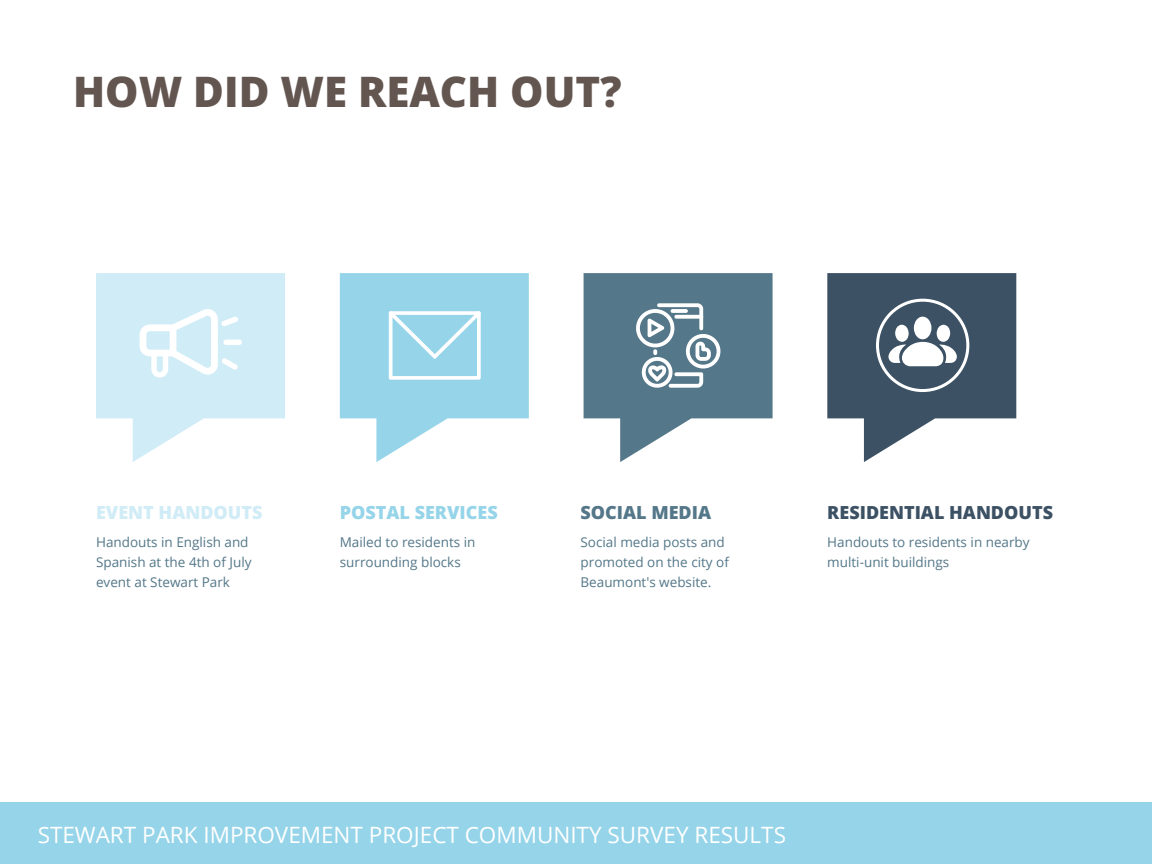
<style>
.page{position:relative;width:1152px;height:864px;background:#fff}
.page>*{position:absolute;margin:0;border:0;box-sizing:border-box;transform-origin:0 0}
.t1{font:800 42px "Open Sans";color:#63554f}
.t2{font:22.5px "Open Sans";color:#fff}
.t3{font:800 18px "Open Sans";color:#3c5164}
.t4{font:800 18px "Open Sans";color:#95d4e9}
.t5{font:800 18px "Open Sans";color:#d0ecf6}
.t6{font:800 18px "Open Sans";color:#547789}
.t7{font:13.5px/20.2px "Open Sans";color:#547789}
</style>
<div class="page">
<svg style="left:96px;top:273px;width:189px;height:189px"></svg>
<div style="left:0;top:802px;width:1152px;height:62px;background:#95d4e9"></div>
<svg style="left:340px;top:273px;width:189px;height:189px"></svg>
<svg style="left:584px;top:273px;width:189px;height:189px"></svg>
<svg style="left:827px;top:273px;width:189px;height:189px"></svg>
<h1 class="t1" style="left:73px;top:63px;width:550px">HOW DID WE REACH OUT?</h1>
<h3 class="t5" style="left:96px;top:500px;width:168px">EVENT HANDOUTS</h3>
<h3 class="t4" style="left:340px;top:500px;width:159px">POSTAL SERVICES</h3>
<h3 class="t6" style="left:581px;top:500px;width:132px">SOCIAL MEDIA</h3>
<h3 class="t3" style="left:827px;top:500px;width:227px">RESIDENTIAL HANDOUTS</h3>
<p class="t7" style="left:96px;top:532px;width:157px">Handouts in English and<br>Spanish at the 4th of July event at Stewart Park</p>
<p class="t7" style="left:340px;top:532px;width:137px">Mailed to residents in surrounding blocks</p>
<p class="t7" style="left:581px;top:532px;width:150px">Social media posts and promoted on the city of<br>Beaumont's website.</p>
<p class="t7" style="left:827px;top:532px;width:204px">Handouts to residents in nearby multi-unit buildings</p>
<h2 class="t2" style="left:38px;top:819px;width:750px">STEWART PARK IMPROVEMENT PROJECT COMMUNITY SURVEY RESULTS</h2>
</div>
